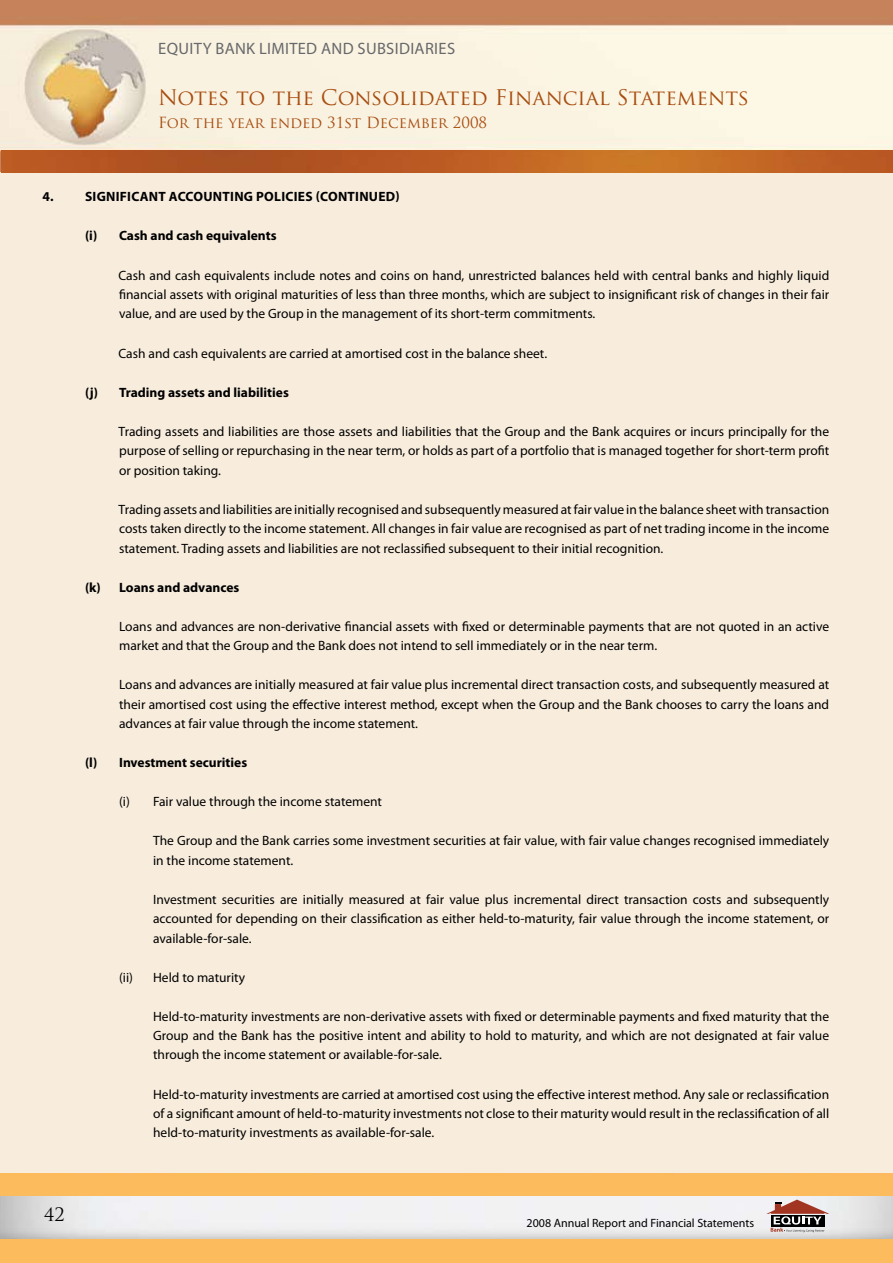
<style>
.page{position:relative;width:893px;height:1263px;background:#fff}
.page>*{position:absolute;margin:0;border:0;box-sizing:border-box;transform-origin:0 0}
.t1{font:21px "Trajan Pro";color:#a84d10}
.t2{font:18px "Trajan Pro";color:#000}
.t3{font:16.5px "Myriad Pro";letter-spacing:.02em;color:#67686b}
.t4{font:15px "Trajan Pro";color:#a84d10}
.t5{font:13.5px/19.5px "Myriad Pro";color:#000;text-align:justify}
.t6{font:700 13.5px "Myriad Pro";color:#000}
.t7{font:12px "Myriad Pro";color:#000}
</style>
<div class="page">
<img style="left:0;top:0;width:893px;height:1263px">
<img style="left:0;top:1196px;width:893px;height:43px">
<div style="left:0;top:173px;width:893px;height:1000px;background:#f8eddd"></div>
<img style="left:1px;top:150px;width:892px;height:22px">
<svg style="left:766px;top:1199px;width:65px;height:33px"></svg>
<p class="t3" style="left:158px;top:38px;width:289px">Equity Bank Limited and Subsidiaries</p>
<h1 class="t1" style="left:158px;top:84px;width:592px">Notes to the Consolidated Financial Statements</h1>
<p class="t4" style="left:158px;top:113px;width:331px">For the year ended 31st December 2008</p>
<p class="t6" style="left:43px;top:188px;width:59px">4. Significant</p>
<p class="t6" style="left:169px;top:188px;width:10px">accounting</p>
<p class="t6" style="left:256px;top:188px;width:8px">policies</p>
<p class="t6" style="left:316px;top:188px;width:22px">(Continued</p>
<p class="t6" style="left:396px;top:188px;width:6px">)</p>
<p class="t6" style="left:85px;top:227px;width:193px">(i) Cash and cash equivalents</p>
<p class="t5" style="left:119px;top:265px;width:712px">Cash and cash equivalents include notes and coins on hand, unrestricted balances held with central banks and highly liquid financial assets with original maturities of less than three months, which are subject to insignificant risk of changes in their fair value, and are used by the Group in the management of its short-term commitments.</p>
<p class="t5" style="left:119px;top:343px;width:430px">Cash and cash equivalents are carried at amortised cost in the balance sheet.</p>
<p class="t6" style="left:85px;top:383px;width:205px">(j) Trading assets and liabilities</p>
<p class="t5" style="left:119px;top:421px;width:712px">Trading assets and liabilities are those assets and liabilities that the Group and the Bank acquires or incurs principally for the purpose of selling or repurchasing in the near term, or holds as part of a portfolio that is managed together for short-term profit or position taking.</p>
<p class="t5" style="left:119px;top:499px;width:712px">Trading assets and liabilities are initially recognised and subsequently measured at fair value in the balance sheet with transaction costs taken directly to the income statement. All changes in fair value are recognised as part of net trading income in the income statement. Trading assets and liabilities are not reclassified subsequent to their initial recognition.</p>
<p class="t6" style="left:85px;top:578px;width:156px">(k) Loans and advances</p>
<p class="t5" style="left:119px;top:616px;width:712px">Loans and advances are non-derivative financial assets with fixed or determinable payments that are not quoted in an active market and that the Group and the Bank does not intend to sell immediately or in the near term.</p>
<p class="t5" style="left:119px;top:674px;width:712px">Loans and advances are initially measured at fair value plus incremental direct transaction costs, and subsequently measured at their amortised cost using the effective interest method, except when the Group and the Bank chooses to carry the loans and advances at fair value through the income statement.</p>
<p class="t6" style="left:85px;top:754px;width:164px">(l) Investment securities</p>
<p class="t5" style="left:119px;top:791px;width:264px">(i) Fair value through the income statement</p>
<p class="t5" style="left:119px;top:830px;width:22px">T</p>
<p class="t5" style="left:153px;top:830px;width:678px;text-indent:7px">he Group and the Bank carries some investment securities at fair value, with fair value changes recognised immediately in the income statement.</p>
<p class="t5" style="left:119px;top:889px;width:20px">I</p>
<p class="t5" style="left:153px;top:889px;width:678px">nvestment securities are initially measured at fair value plus incremental direct transaction costs and subsequently accounted for depending on their classification as either held-to-maturity, fair value through the income statement, or available-for-sale.</p>
<p class="t5" style="left:119px;top:967px;width:128px">(ii) Held to maturity</p>
<p class="t5" style="left:153px;top:1006px;width:677px">Held-to-maturity investments are non-derivative assets with fixed or determinable payments and fixed maturity that the Group and the Bank has the positive intent and ability to hold to maturity, and which are not designated at fair value through the income statement or available-for-sale.</p>
<p class="t5" style="left:153px;top:1084px;width:678px">Held-to-maturity investments are carried at amortised cost using the effective interest method. Any sale or reclassification of a significant amount of held-to-maturity investments not close to their maturity would result in the reclassification of all held-to-maturity investments as available-for-sale.</p>
<h2 class="t2" style="left:44px;top:1203px;width:22px">42</h2>
<p class="t7" style="left:527px;top:1215px;width:229px">2008 Annual Report and Financial Statements</p>
</div>
